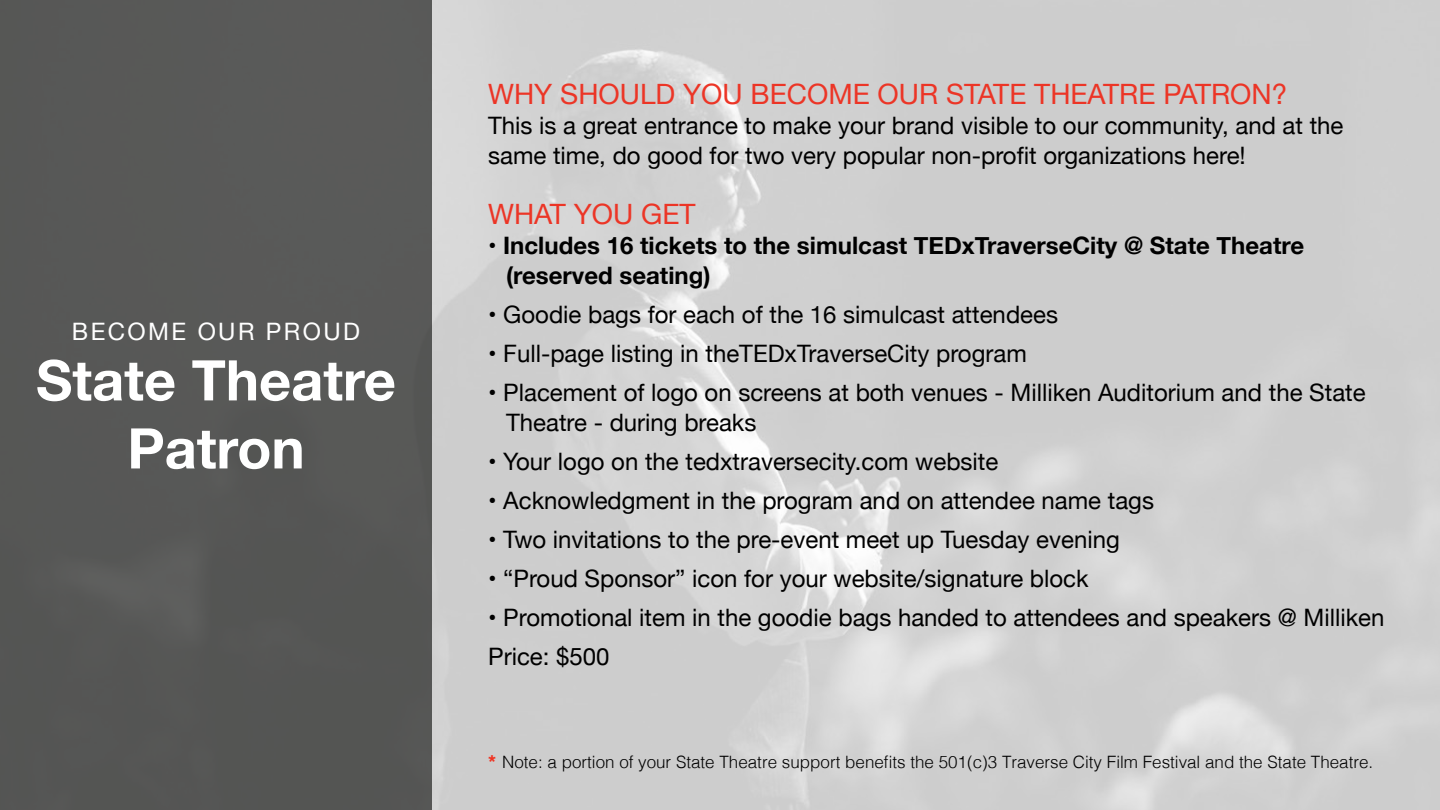
<style>
.page{position:relative;width:1440px;height:810px;background:#fff}
.page>*{position:absolute;margin:0;border:0;box-sizing:border-box;transform-origin:0 0}
.t1{font:700 56px/68px "Helvetica Neue";color:#fff;text-align:center}
.t2{font:28px "Helvetica Neue";color:#ec3526}
.t3{font:24px/30px "Helvetica Neue";color:#000}
.t4{font:700 24px/30px "Helvetica Neue";color:#000}
.t5{font:24px "Helvetica Neue";letter-spacing:.1em;color:#fff}
.t6{font:300 17px "Helvetica";color:#000}
.s1{font-weight:400}
.s2{font-family:"Helvetica Neue";font-weight:800;font-size:18px;color:#ef3524}
</style>
<div class="page">
<div style="left:0;top:0;width:432px;height:809px;background:#575756"></div>
<p class="t5" style="left:72px;top:314px;width:290px">BECOME OUR PROUD</p>
<p class="t1" style="left:36px;top:348px;width:361px">State Theatre<br>Patron</p>
<p class="t2" style="left:488px;top:73px;width:801px">WHY SHOULD YOU BECOME OUR STATE THEATRE PATRON?</p>
<p class="t3" style="left:488px;top:111px;width:857px">This is a great entrance to make your brand visible to our community, and at the same time, do good for two very popular non-profit organizations here!</p>
<p class="t2" style="left:488px;top:193px;width:209px">WHAT YOU GET</p>
<p class="t4" style="left:506px;top:231px;width:800px;text-indent:-18px"><span class="s1">•</span> Includes 16 tickets to the simulcast TEDxTraverseCity @ State Theatre (reserved seating)</p>
<p class="t3" style="left:488px;top:300px;width:571px">• Goodie bags for each of the 16 simulcast attendees</p>
<p class="t3" style="left:488px;top:339px;width:540px">• Full-page listing in theTEDxTraverseCity program</p>
<p class="t3" style="left:506px;top:378px;width:861px;text-indent:-18px">• Placement of logo on screens at both venues - Milliken Auditorium and the State<br>Theatre - during breaks</p>
<p class="t3" style="left:488px;top:447px;width:512px">• Your logo on the tedxtraversecity.com website</p>
<p class="t3" style="left:488px;top:486px;width:667px">• Acknowledgment in the program and on attendee name tags</p>
<p class="t3" style="left:488px;top:525px;width:633px">• Two invitations to the pre-event meet up Tuesday evening</p>
<p class="t3" style="left:488px;top:564px;width:602px">• “Proud Sponsor” icon for your website/signature block</p>
<p class="t3" style="left:488px;top:603px;width:898px">• Promotional item in the goodie bags handed to attendees and speakers @ Milliken</p>
<p class="t3" style="left:488px;top:642px;width:123px">Price: $500</p>
<p class="t6" style="left:488px;top:746px;width:887px"><span class="s2">*</span> Note: a portion of your State Theatre support benefits the 501(c)3 Traverse City Film Festival and the State Theatre.</p>
</div>
